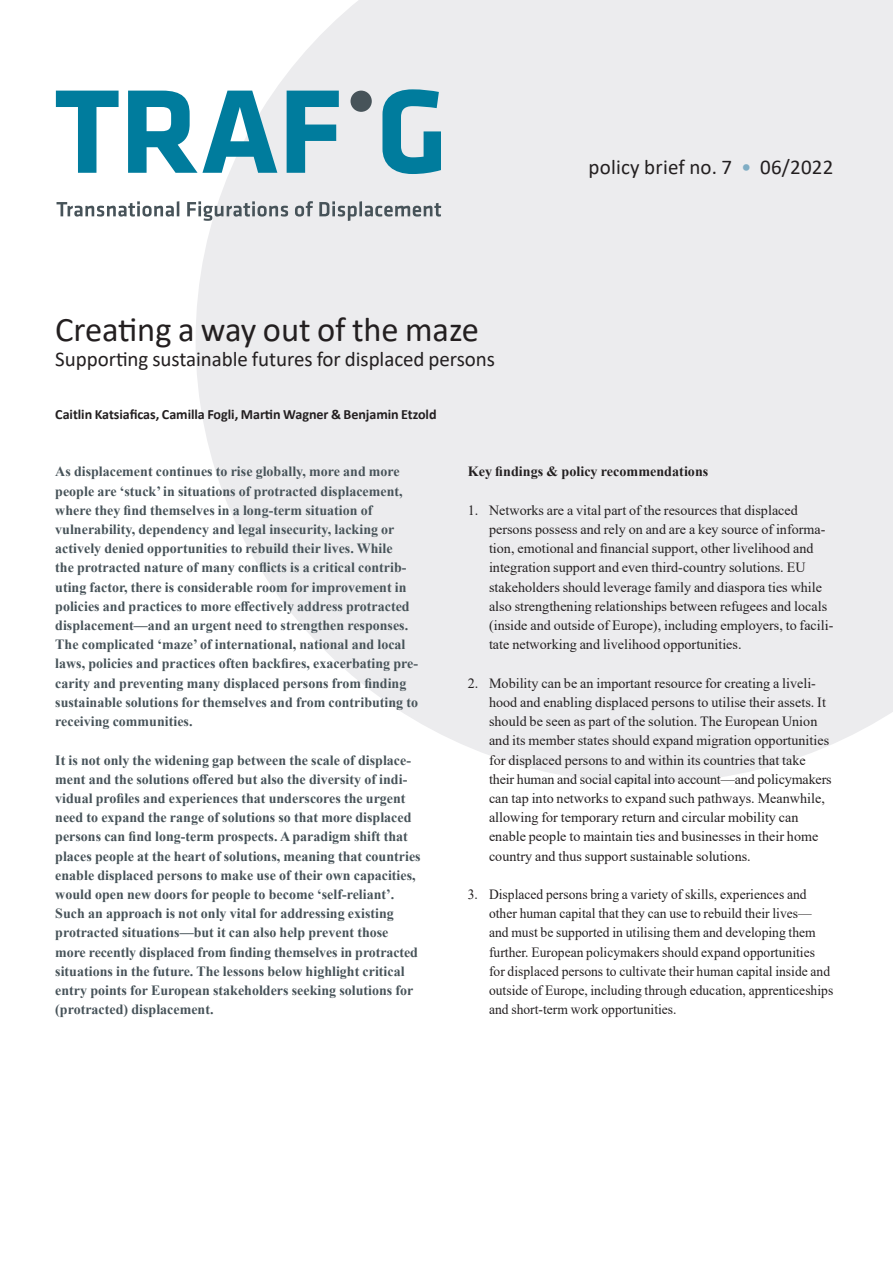
<style>
.page{position:relative;width:893px;height:1263px;background:#fff}
.page>*{position:absolute;margin:0;border:0;box-sizing:border-box;transform-origin:0 0}
.head{font:34.5px "Calibri";letter-spacing:-.005em;color:#231f20}
.zw_1{font:21px "Calibri";letter-spacing:-.005em;color:#231f20}
.head-2{font:21px "Calibri";letter-spacing:.01em;color:#231f20}
.vorspann{font:700 14.1px/19.2px "Times New Roman";color:#475359}
.t1{font:14.1px/19.2px "Times New Roman";color:#231f20}
.t2{font:14.1px/19.2px "Times New Roman";color:#231f20;scale:.96 1}
.zw_2{font:700 14.1px "Calibri";letter-spacing:-.005em;color:#231f20}
.text{font:700 14.1px "Times New Roman";color:#231f20}
.s1{color:#7fadc4}
</style>
<div class="page">
<svg style="left:196px;top:0;width:697px;height:783px;background:#eeeeef"></svg>
<svg style="left:56px;top:91px;width:63px;height:82px"></svg>
<svg style="left:128px;top:91px;width:149px;height:82px"></svg>
<svg style="left:287px;top:91px;width:52px;height:82px;background:#5fa9bd"></svg>
<svg style="left:382px;top:89px;width:59px;height:85px;background:#5da8bc"></svg>
<svg style="left:57px;top:201px;width:122px;height:16px"></svg>
<svg style="left:187px;top:201px;width:101px;height:20px"></svg>
<svg style="left:295px;top:201px;width:18px;height:16px"></svg>
<svg style="left:319px;top:201px;width:38px;height:20px"></svg>
<hr style="left:359px;top:201px;width:3px;height:15px;background:#475359">
<svg style="left:365px;top:203px;width:76px;height:14px"></svg>
<div style="left:351px;top:91px;width:21px;height:21px;background:#475359;border-radius:50%"></div>
<p class="head" style="left:55px;top:305px;width:425px">Creating a way out of the maze</p>
<p class="zw_1" style="left:55px;top:344px;width:441px">Supporting sustainable futures for displaced persons</p>
<p class="zw_2" style="left:55px;top:404px;width:383px">Caitlin Katsiaficas, Camilla Fogli, Martin Wagner &amp; Benjamin Etzold</p>
<p class="head-2" style="left:589px;top:153px;width:246px">policy brief no. 7 <span class="s1">•</span> 06/2022</p>
<p class="vorspann" style="left:55px;top:462px;width:364px">As displacement continues to rise globally, more and more people are ‘stuck’ in situations of protracted displacement, where they find themselves in a long-term situation of vulnerability, dependency and legal insecurity, lacking or actively denied opportunities to rebuild their lives. While<br>the protracted nature of many conflicts is a critical contrib&shy;uting factor, there is considerable room for improvement in policies and practices to more effectively address protracted displacement—and an urgent need to strengthen responses.<br>The complicated ‘maze’ of international, national and local laws, policies and practices often backfires, exacerbating pre&shy;carity and preventing many displaced persons from finding sustainable solutions for themselves and from contributing to receiving communities.</p>
<p class="vorspann" style="left:55px;top:750px;width:367px">It is not only the widening gap between the scale of displace&shy;ment and the solutions offered but also the diversity of indi&shy;vidual profiles and experiences that underscores the urgent need to expand the range of solutions so that more displaced persons can find long-term prospects. A paradigm shift that places people at the heart of solutions, meaning that countries enable displaced persons to make use of their own capacities, would open new doors for people to become ‘self-reliant’.<br>Such an approach is not only vital for addressing existing protracted situations—but it can also help prevent those more recently displaced from finding themselves in protracted situations in the future. The lessons below highlight critical entry points for European stakeholders seeking solutions for (protracted) displacement.</p>
<p class="text" style="left:468px;top:462px;width:242px">Key findings &amp; policy recommendations</p>
<p class="t1" style="left:489px;top:500px;width:346px;text-indent:-21px">1. Networks are a vital part of the resources that displaced persons possess and rely on and are a key source of informa&shy;tion, emotional and financial support, other livelihood and integration support and even third-country solutions. EU stakeholders should leverage family and diaspora ties while also strengthening relationships between refugees and locals (inside and outside of Europe), including employers, to facili&shy;tate networking and livelihood opportunities.</p>
<p class="t1" style="left:489px;top:673px;width:344px;text-indent:-21px">2. Mobility can be an important resource for creating a liveli&shy;hood and enabling displaced persons to utilise their assets. It should be seen as part of the solution. The European Union and its member states should expand migration opportunities for displaced persons to and within its countries that take their human and social capital into account—and policymakers can tap into networks to expand such pathways. Meanwhile, allowing for temporary return and circular mobility can enable people to maintain ties and businesses in their home country and thus support sustainable solutions.</p>
<p class="t2" style="left:489px;top:884px;width:360px;text-indent:-21px">3. Displaced persons bring a variety of skills, experiences and other human capital that they can use to rebuild their lives— and must be supported in utilising them and developing them further. European policymakers should expand opportunities for displaced persons to cultivate their human capital inside and outside of Europe, including through education, apprenticeships and short-term work opportunities.</p>
</div>
